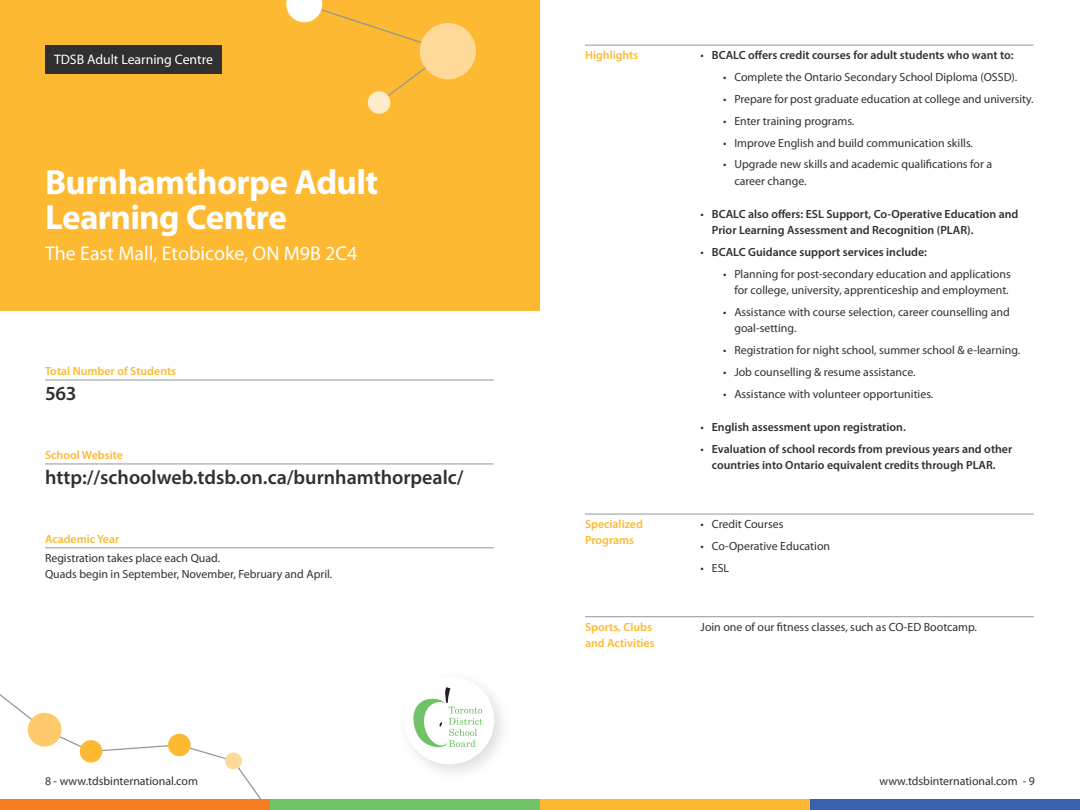
<style>
.page{position:relative;width:1080px;height:810px;background:#fff}
.page>*{position:absolute;margin:0;border:0;box-sizing:border-box;transform-origin:0 0}
.t1{font:700 35px/35px "Myriad Pro";letter-spacing:-.02em;color:#fff}
.t2{font:600 20px "Myriad Pro";color:#312f30}
.t3{font:20px "Myriad Pro";color:#fff}
.t4{font:13.75px "Myriad Pro";color:#fff}
.t5{font:11.88px/16.2px "Myriad Pro";color:#312f30}
.t6{font:600 11.88px/16.2px "Myriad Pro";color:#312f30}
.t7{font:600 11.88px/16.2px "Myriad Pro";color:#fdb931}
.s1{font-weight:400}
</style>
<div class="page">
<div style="left:0;top:0;width:540px;height:310px;background:#fdb931"></div>
<div style="left:45px;top:45px;width:177px;height:28px;background:#312f30"></div>
<svg style="left:286px;top:0;width:165px;height:104px"></svg>
<div style="left:420px;top:23px;width:56px;height:56px;background:#fed998;border-radius:50%"></div>
<div style="left:368px;top:91px;width:22px;height:23px;background:#feebc9;border-radius:50%"></div>
<hr style="left:45px;top:380px;width:449px;height:1px;background:#939598">
<hr style="left:45px;top:464px;width:449px;height:1px;background:#939598">
<hr style="left:45px;top:548px;width:449px;height:1px;background:#939598">
<hr style="left:585px;top:45px;width:101px;height:1px;background:#939598">
<svg style="left:686px;top:45px;width:15px;height:1px"></svg>
<hr style="left:701px;top:45px;width:333px;height:1px;background:#939598">
<hr style="left:585px;top:514px;width:101px;height:1px;background:#939598">
<svg style="left:686px;top:514px;width:15px;height:1px"></svg>
<hr style="left:701px;top:514px;width:333px;height:1px;background:#939598">
<hr style="left:585px;top:617px;width:101px;height:1px;background:#939598">
<svg style="left:686px;top:617px;width:15px;height:1px"></svg>
<hr style="left:701px;top:617px;width:333px;height:1px;background:#939598">
<svg style="left:0;top:694px;width:261px;height:105px"></svg>
<div style="left:28px;top:713px;width:34px;height:34px;background:#fec96a;border-radius:50%"></div>
<div style="left:80px;top:740px;width:22px;height:23px;background:#fdb931;border-radius:50%"></div>
<div style="left:168px;top:734px;width:23px;height:22px;background:#fdb931;border-radius:50%"></div>
<div style="left:225px;top:752px;width:17px;height:17px;background:#fed998;border-radius:50%"></div>
<div style="left:397px;top:669px;width:116px;height:114px;background:#231f20;opacity:.15"></div>
<div style="left:404px;top:676px;width:90px;height:88px;background:#fff;border-radius:50%"></div>
<svg style="left:409px;top:687px;width:74px;height:64px"></svg>
<div style="left:540px;top:799px;width:270px;height:11px;background:#fdb931"></div>
<div style="left:270px;top:799px;width:270px;height:11px;background:#71c167"></div>
<div style="left:0;top:799px;width:270px;height:11px;background:#f47d21"></div>
<div style="left:810px;top:799px;width:270px;height:11px;background:#3a61ad"></div>
<p class="t4" style="left:54px;top:51px;width:160px">TDSB Adult Learning Centre</p>
<h2 class="t1" style="left:45px;top:164px;width:335px">Burnhamthorpe Adult<br>Learning Centre</h2>
<h2 class="t3" style="left:45px;top:241px;width:314px">The East Mall, Etobicoke, ON M9B 2C4</h2>
<h3 class="t7" style="left:45px;top:363px;width:133px">Total Number of Students</h3>
<p class="t2" style="left:45px;top:381px;width:33px">563</p>
<h3 class="t7" style="left:45px;top:447px;width:79px">School Website</h3>
<p class="t2" style="left:45px;top:464px;width:420px">http://schoolweb.tdsb.on.ca/burnhamthorpealc/</p>
<h3 class="t7" style="left:45px;top:530px;width:76px">Academic Year</h3>
<p class="t5" style="left:45px;top:549px;width:289px">Registration takes place each Quad.<br>Quads begin in September, November, February and April.</p>
<h3 class="t7" style="left:585px;top:47px;width:55px">Highlights</h3>
<p class="t6" style="left:701px;top:47px;width:315px"><span class="s1">•</span> BCALC offers credit courses for adult students who want to:</p>
<p class="t5" style="left:723px;top:69px;width:296px">• Complete the Ontario Secondary School Diploma (OSSD).</p>
<p class="t5" style="left:723px;top:91px;width:312px">• Prepare for post graduate education at college and university.</p>
<p class="t5" style="left:723px;top:112px;width:133px">• Enter training programs.</p>
<p class="t5" style="left:723px;top:134px;width:251px">• Improve English and build communication skills.</p>
<p class="t5" style="left:734px;top:156px;width:259px;text-indent:-11px">• Upgrade new skills and academic qualifications for a career change.</p>
<p class="t6" style="left:712px;top:205px;width:308px;text-indent:-11px"><span class="s1">•</span> BCALC also offers: ESL Support, Co-Operative Education and<br>Prior Learning Assessment and Recognition (PLAR).</p>
<p class="t6" style="left:701px;top:244px;width:228px"><span class="s1">•</span> BCALC Guidance support services include:</p>
<p class="t5" style="left:723px;top:266px;width:289px;text-align:right">• Planning for post-secondary education and applications for college, university, apprenticeship and employment.</p>
<p class="t5" style="left:734px;top:304px;width:277px;text-indent:-11px">• Assistance with course selection, career counselling and goal-setting.</p>
<p class="t5" style="left:723px;top:342px;width:299px">• Registration for night school, summer school &amp; e-learning.</p>
<p class="t5" style="left:723px;top:364px;width:194px">• Job counselling &amp; resume assistance.</p>
<p class="t5" style="left:723px;top:386px;width:212px">• Assistance with volunteer opportunities.</p>
<p class="t6" style="left:701px;top:419px;width:207px"><span class="s1">•</span> English assessment upon registration.</p>
<p class="t6" style="left:701px;top:440px;width:313px;text-align:center"><span class="s1">•</span> Evaluation of school records from previous years and other countries into Ontario equivalent credits through PLAR.</p>
<h3 class="t7" style="left:585px;top:516px;width:60px">Specialized<br>Programs</h3>
<p class="t5" style="left:701px;top:516px;width:84px">• Credit Courses</p>
<p class="t5" style="left:701px;top:538px;width:131px">• Co-Operative Education</p>
<p class="t5" style="left:701px;top:559px;width:30px">• ESL</p>
<h3 class="t7" style="left:585px;top:618px;width:71px">Sports, Clubs and Activities</h3>
<p class="t5" style="left:701px;top:618px;width:278px">Join one of our fitness classes, such as CO-ED Bootcamp.</p>
<p class="t5" style="left:45px;top:773px;width:154px">8 - www.tdsbinternational.com</p>
<p class="t5" style="left:880px;top:773px;width:157px">www.tdsbinternational.com - 9</p>
</div>
